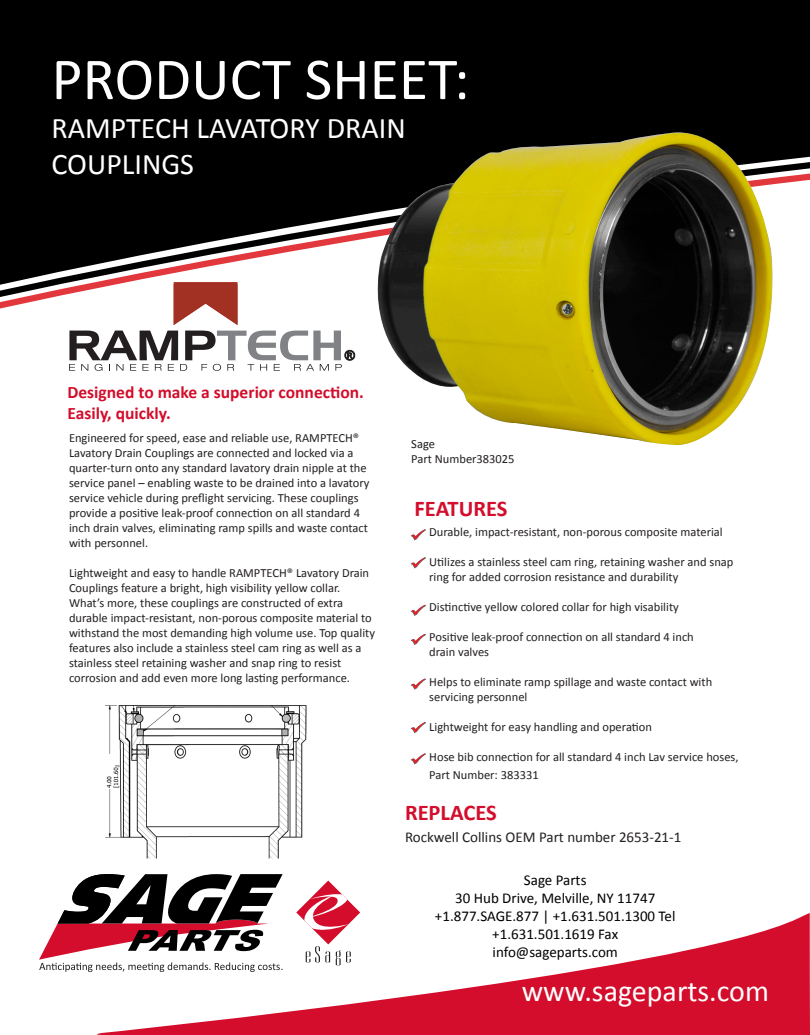
<style>
.page{position:relative;width:810px;height:1035px;background:#fff}
.page>*{position:absolute;margin:0;border:0;box-sizing:border-box;transform-origin:0 0}
.t1{font:60px "Calibri";color:#fff}
.t2{font:30px "Calibri";color:#fff}
.t3{font:700 22.5px "Calibri";color:#d30d2b}
.t4{font:700 17.5px "Calibri";color:#d30d2b}
.t5{font:15px "Calibri";color:#000}
.t6{font:15px "Calibri";color:#231f20}
.t7{font:12.5px/15px "Calibri";color:#231f20}
</style>
<div class="page">
<div style="left:0;top:0;width:810px;height:158px;background:#000"></div>
<div style="left:0;top:158px;width:810px;height:12px;background:#000"></div>
<svg style="left:0;top:170px;width:810px;height:143px"></svg>
<svg style="left:411px;top:557px;width:15px;height:11px"></svg>
<svg style="left:411px;top:605px;width:15px;height:11px"></svg>
<svg style="left:411px;top:634px;width:15px;height:11px"></svg>
<svg style="left:411px;top:679px;width:15px;height:10px"></svg>
<svg style="left:411px;top:753px;width:15px;height:11px"></svg>
<svg style="left:411px;top:722px;width:15px;height:11px"></svg>
<svg style="left:174px;top:282px;width:63px;height:43px"></svg>
<svg style="left:69px;top:331px;width:286px;height:40px"></svg>
<svg style="left:97px;top:913px;width:713px;height:122px"></svg>
<svg style="left:296px;top:881px;width:64px;height:85px"></svg>
<svg style="left:39px;top:874px;width:244px;height:98px"></svg>
<svg style="left:411px;top:529px;width:15px;height:11px"></svg>
<img style="left:105px;top:705px;width:202px;height:154px">
<img style="left:376px;top:132px;width:397px;height:313px">
<p class="t1" style="left:52px;top:41px;width:420px">PRODUCT SHEET:</p>
<p class="t2" style="left:52px;top:109px;width:356px">RAMPTECH LAVATORY DRAIN</p>
<p class="t2" style="left:52px;top:145px;width:144px">COUPLINGS</p>
<p class="t4" style="left:68px;top:381px;width:298px">Designed to make a superior connection.</p>
<p class="t4" style="left:68px;top:402px;width:105px">Easily, quickly.</p>
<p class="t7" style="left:69px;top:430px;width:302px">Engineered for speed, ease and reliable use, RAMPTECH® Lavatory Drain Couplings are connected and locked via a quarter-turn onto any standard lavatory drain nipple at the service panel – enabling waste to be drained into a lavatory service vehicle during preflight servicing. These couplings provide a positive leak-proof connection on all standard 4 inch drain valves, eliminating ramp spills and waste contact with personnel.</p>
<p class="t7" style="left:69px;top:565px;width:308px">Lightweight and easy to handle RAMPTECH® Lavatory Drain Couplings feature a bright, high visibility yellow collar.<br>What’s more, these couplings are constructed of extra durable impact-resistant, non-porous composite material to withstand the most demanding high volume use. Top quality features also include a stainless steel cam ring as well as a stainless steel retaining washer and snap ring to resist</p>
<p class="t7" style="left:69px;top:670px;width:283px">corrosion and add even more long lasting performance.</p>
<p class="t7" style="left:411px;top:437px;width:25px">Sage</p>
<p class="t7" style="left:411px;top:452px;width:105px">Part Number383025</p>
<p class="t3" style="left:415px;top:494px;width:94px">FEATURES</p>
<p class="t7" style="left:429px;top:525px;width:295px">Durable, impact-resistant, non-porous composite material</p>
<p class="t7" style="left:429px;top:555px;width:306px">Utilizes a stainless steel cam ring, retaining washer and snap ring for added corrosion resistance and durability</p>
<p class="t7" style="left:429px;top:600px;width:251px">Distinctive yellow colored collar for high visability</p>
<p class="t7" style="left:429px;top:630px;width:266px">Positive leak-proof connection on all standard 4 inch</p>
<p class="t7" style="left:429px;top:645px;width:61px">drain valves</p>
<p class="t7" style="left:429px;top:675px;width:284px">Helps to eliminate ramp spillage and waste contact with</p>
<p class="t7" style="left:429px;top:690px;width:100px">servicing personnel</p>
<p class="t7" style="left:429px;top:720px;width:224px">Lightweight for easy handling and operation</p>
<p class="t7" style="left:429px;top:748px;width:311px;line-height:18px">Hose bib connection for all standard 4 inch Lav service hoses,<br>Part Number: 383331</p>
<p class="t3" style="left:405px;top:798px;width:93px">REPLACES</p>
<p class="t6" style="left:405px;top:827px;width:278px">Rockwell Collins OEM Part number 2653-21-1</p>
<p class="t5" style="left:524px;top:871px;width:64px">Sage Parts</p>
<p class="t5" style="left:455px;top:889px;width:202px">30 Hub Drive, Melville, NY 11747</p>
<p class="t5" style="left:435px;top:907px;width:242px">+1.877.SAGE.877 | +1.631.501.1300 Tel</p>
<p class="t5" style="left:492px;top:925px;width:127px">+1.631.501.1619 Fax</p>
<p class="t5" style="left:493px;top:943px;width:127px">info@sageparts.com</p>
<p class="t2" style="left:522px;top:972px;width:249px">www.sageparts.com</p>
</div>
